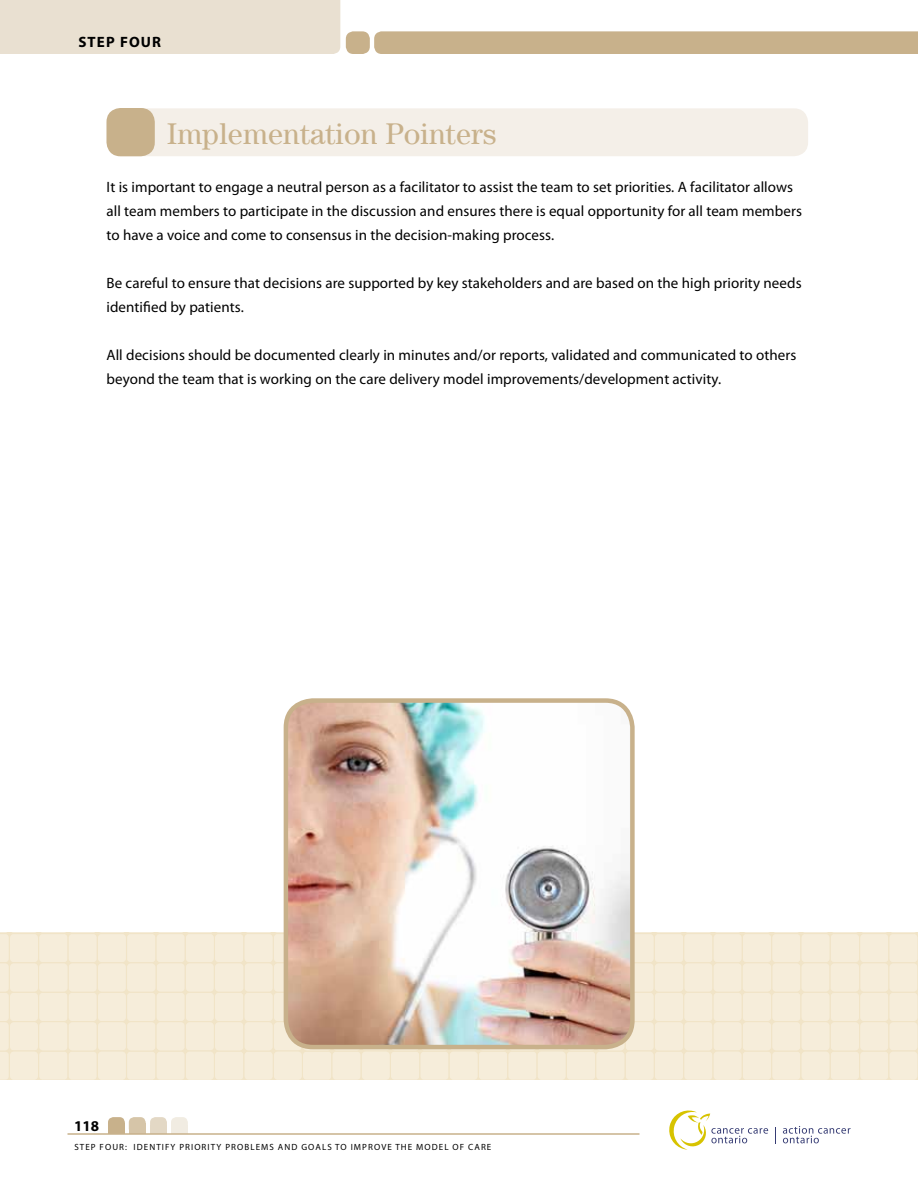
<style>
.page{position:relative;width:918px;height:1188px;background:#fff}
.page>*{position:absolute;margin:0;border:0;box-sizing:border-box;transform-origin:0 0}
.t1{font:30px "Century LT";letter-spacing:.005em;color:#c8b18b}
.t2{font:15px/24px "Myriad Pro";letter-spacing:.005em;color:#000}
.t3{font:700 15px "Myriad Pro";letter-spacing:.075em;color:#000}
.t4{font:9px "Myriad Pro";letter-spacing:.12em;color:#000}
</style>
<div class="page">
<div style="left:374px;top:31px;width:544px;height:23px;background:#c8b18b"></div>
<svg style="left:783px;top:1126px;width:68px;height:17px"></svg>
<svg style="left:775px;top:1127px;width:1px;height:16px"></svg>
<svg style="left:669px;top:1110px;width:99px;height:40px"></svg>
<div style="left:171px;top:1117px;width:17px;height:17px;background:#f1ece2;border-radius:5px"></div>
<div style="left:171px;top:1126px;width:17px;height:8px;background:#f1ece2"></div>
<div style="left:150px;top:1117px;width:17px;height:17px;background:#e3d8c5;border-radius:5px"></div>
<div style="left:150px;top:1126px;width:17px;height:8px;background:#e3d8c5"></div>
<div style="left:129px;top:1117px;width:17px;height:17px;background:#d6c5a8;border-radius:5px"></div>
<div style="left:129px;top:1123px;width:17px;height:11px;background:#d6c5a8"></div>
<div style="left:108px;top:1117px;width:17px;height:17px;background:#c8b18b;border-radius:5px"></div>
<div style="left:108px;top:1123px;width:17px;height:11px;background:#c8b18b"></div>
<hr style="left:68px;top:1133px;width:572px;height:2px;background:#c8b18b">
<div style="left:85px;top:0;width:255px;height:54px;background:#e9e0d1"></div>
<div style="left:0;top:0;width:85px;height:54px;background:#e9e0d1"></div>
<div style="left:346px;top:31px;width:24px;height:23px;background:#c8b18b;border-radius:8px"></div>
<svg style="left:0;top:932px;width:918px;height:148px;background:#f5ebd7"></svg>
<img style="left:286px;top:703px;width:346px;height:344px">
<div style="left:284px;top:698px;width:351px;height:351px;border:4px solid #c8b18b;border-radius:27px"></div>
<div style="left:107px;top:108px;width:701px;height:48px;background:#f4efe8;border-radius:14px"></div>
<div style="left:107px;top:108px;width:48px;height:48px;background:#c8b18b;border-radius:14px"></div>
<p class="t3" style="left:78px;top:32px;width:84px">STEP FOUR</p>
<h1 class="t1" style="left:167px;top:116px;width:331px">Implementation Pointers</h1>
<p class="t2" style="left:106px;top:174px;width:697px">It is important to engage a neutral person as a facilitator to assist the team to set priorities. A facilitator allows all team members to participate in the discussion and ensures there is equal opportunity for all team members to have a voice and come to consensus in the decision-making process.</p>
<p class="t2" style="left:106px;top:270px;width:697px">Be careful to ensure that decisions are supported by key stakeholders and are based on the high priority needs identified by patients.</p>
<p class="t2" style="left:106px;top:342px;width:691px">All decisions should be documented clearly in minutes and/or reports, validated and communicated to others beyond the team that is working on the care delivery model improvements/development activity.</p>
<p class="t3" style="left:74px;top:1116px;width:26px">118</p>
<p class="t4" style="left:74px;top:1141px;width:33px">STEP FOUR</p>
<p class="t4" style="left:125px;top:1141px;width:367px">: Identi fy Priorit y Problems and Goals to Improve the Model of Care</p>
</div>
